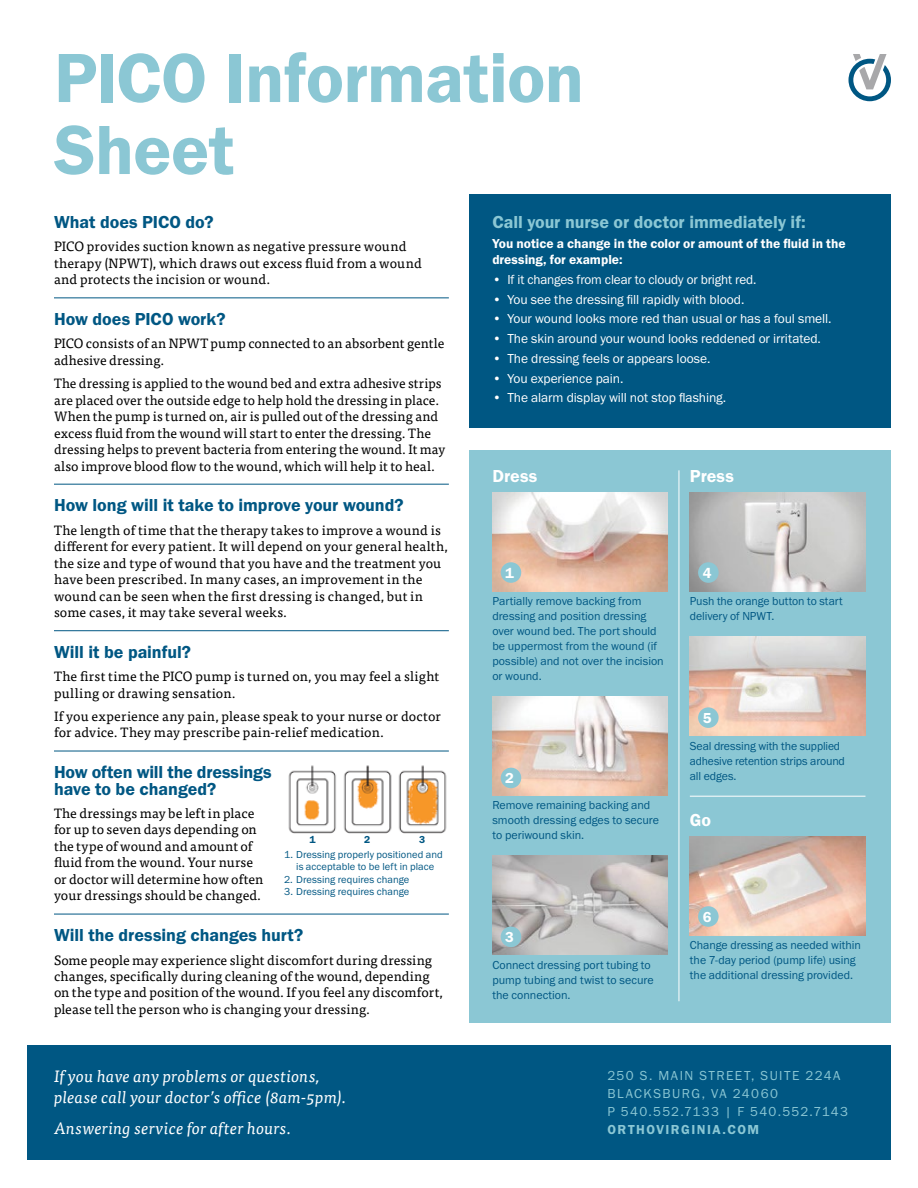
<style>
.page{position:relative;width:918px;height:1188px;background:#fff}
.page>*{position:absolute;margin:0;border:0;box-sizing:border-box;transform-origin:0 0}
.t1{font:72px/72px "Franklin Gothic URW Dem";letter-spacing:-.01em;color:#8bc7d4}
.t2{font:18px/16.5px "Franklin Gothic URW Dem";letter-spacing:-.005em;color:#005783}
.t3{font:18px "Franklin Gothic URW Dem";letter-spacing:-.005em;color:#8bc7d4}
.t4{font:18px "Franklin Gothic URW Dem";letter-spacing:.005em;color:#fff}
.t5{font:italic 16.5px/21px "Tisa Pro";letter-spacing:.01em;color:#fff}
.t6{font:15px "Franklin Gothic URW Dem";color:#fff}
.t7{font:13.5px/16.5px "Tisa Pro";letter-spacing:.005em;color:#000}
.t8{font:13.5px "Franklin Gothic URW Boo";letter-spacing:-.005em;color:#fff}
.t9{font:13.5px/18px "Franklin Gothic URW Boo";letter-spacing:.1em;color:#8bc7d4}
.t10{font:13.5px/16.5px "Franklin Gothic URW Dem";color:#fff}
.t11{font:13.5px "Franklin Gothic URW Dem";letter-spacing:.115em;color:#8bc7d4}
.t12{font:12px/15px "Franklin Gothic URW Boo";color:#005783}
.t13{font:10.5px/12.6px "Franklin Gothic URW Boo";letter-spacing:.005em;color:#005783;text-align:center}
.t14{font:10.5px "Franklin Gothic URW Dem";color:#005783}
</style>
<div class="page">
<hr style="left:54px;top:298px;width:395px;height:1px;background:#005783">
<hr style="left:54px;top:484px;width:395px;height:1px;background:#005783">
<hr style="left:54px;top:630px;width:395px;height:1px;background:#005783">
<hr style="left:54px;top:751px;width:395px;height:1px;background:#005783">
<hr style="left:54px;top:914px;width:395px;height:1px;background:#005783">
<div style="left:469px;top:194px;width:422px;height:234px;background:#005783"></div>
<svg style="left:848px;top:54px;width:43px;height:47px"></svg>
<div style="left:469px;top:450px;width:422px;height:572px;background:#8bc7d4"></div>
<hr style="left:690px;top:796px;width:176px;height:1px;background:#fff">
<hr style="left:679px;top:470px;width:1px;height:531px;background:#fff">
<img style="left:492px;top:492px;width:176px;height:99px">
<div style="left:501px;top:562px;width:20px;height:21px;background:#8bc7d4;border-radius:50%"></div>
<img style="left:690px;top:492px;width:175px;height:99px">
<div style="left:698px;top:562px;width:21px;height:21px;background:#8bc7d4;border-radius:50%"></div>
<img style="left:690px;top:637px;width:175px;height:99px">
<div style="left:698px;top:707px;width:21px;height:21px;background:#8bc7d4;border-radius:50%"></div>
<img style="left:690px;top:836px;width:175px;height:99px">
<div style="left:698px;top:906px;width:21px;height:21px;background:#8bc7d4;border-radius:50%"></div>
<img style="left:492px;top:696px;width:176px;height:99px">
<div style="left:501px;top:768px;width:20px;height:20px;background:#8bc7d4;border-radius:50%"></div>
<img style="left:492px;top:856px;width:176px;height:99px">
<div style="left:501px;top:927px;width:20px;height:20px;background:#8bc7d4;border-radius:50%"></div>
<img style="left:288px;top:765px;width:159px;height:68px">
<div style="left:27px;top:1045px;width:864px;height:115px;background:#005783"></div>
<h1 class="t1" style="left:54px;top:41px;width:532px">PICO Information<br>Sheet</h1>
<h2 class="t2" style="left:54px;top:213px;width:161px">What does PICO do?</h2>
<p class="t7" style="left:54px;top:237px;width:369px">PICO provides suction known as negative pressure wound therapy (NPWT), which draws out excess fluid from a wound and protects the incision or wound.</p>
<h2 class="t2" style="left:54px;top:311px;width:173px">How does PICO work?</h2>
<p class="t7" style="left:54px;top:335px;width:392px">PICO consists of an NPWT pump connected to an absorbent gentle adhesive dressing.</p>
<p class="t7" style="left:54px;top:374px;width:393px">The dressing is applied to the wound bed and extra adhesive strips are placed over the outside edge to help hold the dressing in place.<br>When the pump is turned on, air is pulled out of the dressing and excess fluid from the wound will start to enter the dressing. The dressing helps to prevent bacteria from entering the wound. It may also improve blood flow to the wound, which will help it to heal.</p>
<h2 class="t2" style="left:54px;top:497px;width:351px">How long will it take to improve your wound?</h2>
<p class="t7" style="left:54px;top:521px;width:396px">The length of time that the therapy takes to improve a wound is different for every patient. It will depend on your general health, the size and type of wound that you have and the treatment you have been prescribed. In many cases, an improvement in the wound can be seen when the first dressing is changed, but in some cases, it may take several weeks.</p>
<h2 class="t2" style="left:54px;top:643px;width:138px">Will it be painful?</h2>
<p class="t7" style="left:54px;top:667px;width:387px">The first time the PICO pump is turned on, you may feel a slight pulling or drawing sensation.</p>
<p class="t7" style="left:54px;top:707px;width:389px">If you experience any pain, please speak to your nurse or doctor for advice. They may prescribe pain-relief medication.</p>
<h2 class="t2" style="left:54px;top:764px;width:219px">How often will the dressings have to be changed?</h2>
<p class="t7" style="left:54px;top:804px;width:211px">The dressings may be left in place for up to seven days depending on the type of wound and amount of fluid from the wound. Your nurse or doctor will determine how often your dressings should be changed.</p>
<h2 class="t2" style="left:54px;top:927px;width:251px">Will the dressing changes hurt?</h2>
<p class="t7" style="left:54px;top:951px;width:390px">Some people may experience slight discomfort during dressing changes, specifically during cleaning of the wound, depending on the type and position of the wound. If you feel any discomfort, please tell the person who is changing your dressing.</p>
<p class="t14" style="left:309px;top:833px;width:8px">1</p>
<p class="t14" style="left:364px;top:833px;width:8px">2</p>
<p class="t14" style="left:419px;top:833px;width:8px">3</p>
<p class="t13" style="left:284px;top:848px;width:160px">1. Dressing properly positioned and is acceptable to be left in place</p>
<p class="t13" style="left:284px;top:873px;width:127px">2. Dressing requires change</p>
<p class="t13" style="left:284px;top:885px;width:127px">3. Dressing requires change</p>
<p class="t5" style="left:54px;top:1065px;width:294px">If you have any problems or questions, please call your doctor’s office (8am-5pm).</p>
<p class="t5" style="left:54px;top:1117px;width:238px">Answering service for after hours.</p>
<h2 class="t3" style="left:492px;top:211px;width:315px">Call your nurse or doctor immediately if:</h2>
<p class="t10" style="left:492px;top:235px;width:355px">You notice a change in the color or amount of the fluid in the dressing, for example:</p>
<p class="t8" style="left:492px;top:271px;width:266px">• If it changes from clear to cloudy or bright red.</p>
<p class="t8" style="left:492px;top:291px;width:254px">• You see the dressing fill rapidly with blood.</p>
<p class="t8" style="left:492px;top:311px;width:341px">• Your wound looks more red than usual or has a foul smell.</p>
<p class="t8" style="left:492px;top:330px;width:330px">• The skin around your wound looks reddened or irritated.</p>
<p class="t8" style="left:492px;top:350px;width:220px">• The dressing feels or appears loose.</p>
<p class="t8" style="left:492px;top:370px;width:133px">• You experience pain.</p>
<p class="t8" style="left:492px;top:389px;width:235px">• The alarm display will not stop flashing.</p>
<h2 class="t4" style="left:492px;top:465px;width:47px">Dress</h2>
<h2 class="t4" style="left:690px;top:465px;width:46px">Press</h2>
<p class="t6" style="left:505px;top:563px;width:10px">1</p>
<p class="t12" style="left:492px;top:593px;width:173px">Partially remove backing from dressing and position dressing over wound bed. The port should be uppermost from the wound (if possible) and not over the incision or wound.</p>
<p class="t6" style="left:505px;top:769px;width:10px">2</p>
<p class="t12" style="left:492px;top:798px;width:168px">Remove remaining backing and smooth dressing edges to secure to periwound skin.</p>
<p class="t6" style="left:703px;top:563px;width:10px">4</p>
<p class="t12" style="left:690px;top:593px;width:154px">Push the orange button to start delivery of NPWT.</p>
<p class="t6" style="left:703px;top:708px;width:10px">5</p>
<p class="t12" style="left:690px;top:738px;width:157px">Seal dressing with the supplied adhesive retention strips around all edges.</p>
<h2 class="t4" style="left:690px;top:809px;width:23px">Go</h2>
<p class="t6" style="left:505px;top:928px;width:10px">3</p>
<p class="t12" style="left:492px;top:957px;width:163px">Connect dressing port tubing to pump tubing and twist to secure the connection.</p>
<p class="t6" style="left:703px;top:907px;width:10px">6</p>
<p class="t12" style="left:690px;top:938px;width:172px">Change dressing as needed within the 7-day period (pump life) using the additional dressing provided.</p>
<p class="t9" style="left:608px;top:1066px;width:242px">250 S. MAIN STREET, SUITE 224A<br>BLACKSBURG, VA 24060<br>P 540.552.7133 | F 540.552.7143</p>
<p class="t11" style="left:608px;top:1121px;width:153px">ORTHOVIRGINIA.COM</p>
</div>
